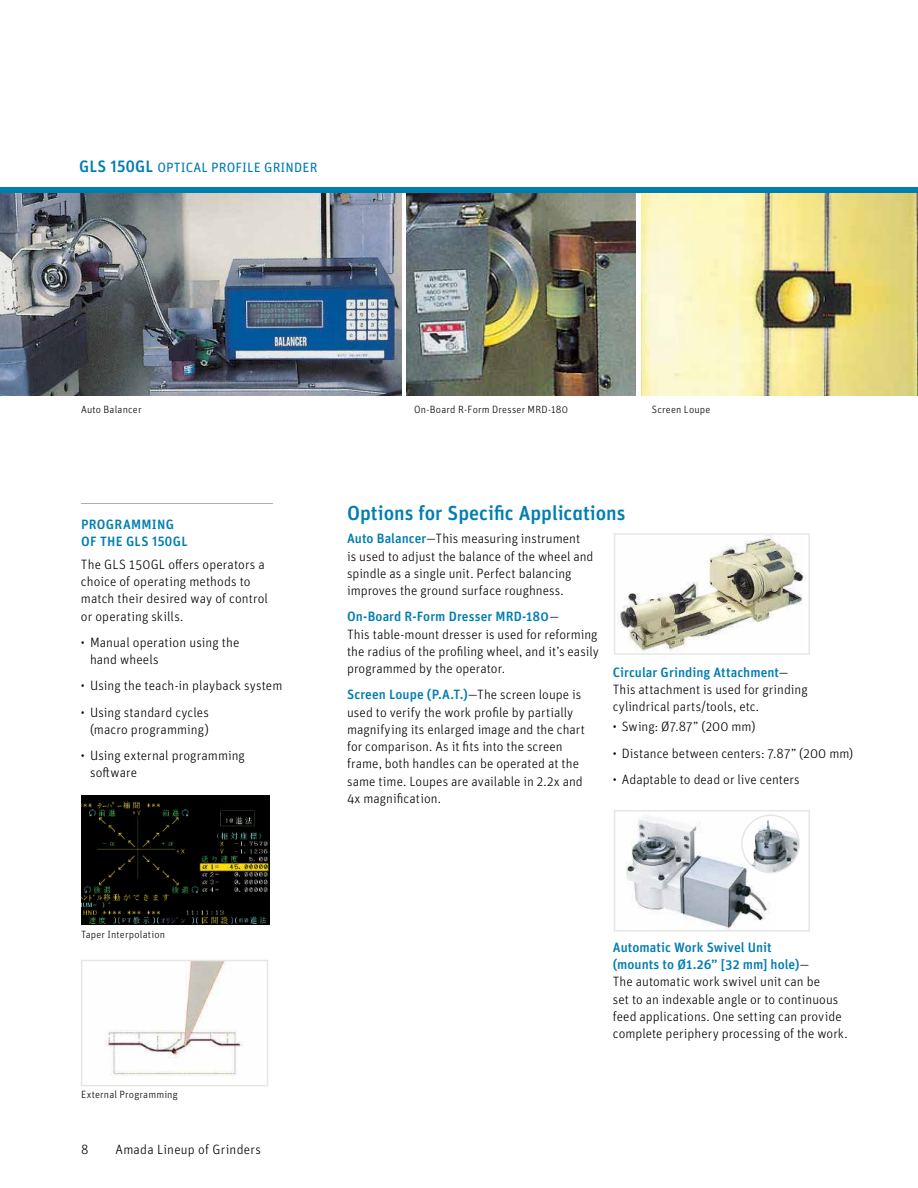
<style>
.page{position:relative;width:918px;height:1188px;background:#fff}
.page>*{position:absolute;margin:0;border:0;box-sizing:border-box;transform-origin:0 0}
.t1{font:500 20.25px "Unit OT";color:#007db1}
.t2{font:300 13.5px/17.2px "Unit OT";letter-spacing:.005em;color:#000}
.t3{font:13.5px "Unit OT";letter-spacing:.01em;color:#007db1}
.t4{font:500 13.5px/16.5px "Unit OT";letter-spacing:.02em;color:#007db1}
.t5{font:300 10.5px "Unit OT";letter-spacing:.02em;color:#000}
.s1{font-weight:500;font-size:16.5px}
.s2{font-weight:500;color:#007db1}
</style>
<div class="page">
<img style="left:82px;top:796px;width:187px;height:129px">
<svg style="left:81px;top:960px;width:187px;height:126px"></svg>
<hr style="left:81px;top:503px;width:192px;height:1px;background:#adafb2">
<img style="left:0;top:193px;width:401px;height:203px">
<img style="left:642px;top:193px;width:276px;height:203px">
<img style="left:406px;top:194px;width:229px;height:202px">
<div style="left:0;top:187px;width:918px;height:6px;background:#007db1"></div>
<svg style="left:614px;top:533px;width:196px;height:122px"></svg>
<svg style="left:614px;top:810px;width:196px;height:121px"></svg>
<p class="t3" style="left:79px;top:159px;width:240px"><span class="s1">GLS 150GL</span> OPTICAL PROFILE GRINDER</p>
<p class="t5" style="left:81px;top:404px;width:62px">Auto Balancer</p>
<p class="t5" style="left:414px;top:404px;width:156px">On-Board R-Form Dresser MRD-180</p>
<p class="t5" style="left:652px;top:404px;width:60px">Screen Loupe</p>
<p class="t4" style="left:81px;top:516px;width:108px">PROGRAMMING<br>OF THE GLS 150GL</p>
<p class="t2" style="left:81px;top:556px;width:188px">The GLS 150GL offers operators a choice of operating methods to match their desired way of control or operating skills.</p>
<p class="t2" style="left:90px;top:634px;width:151px;text-indent:-9px">• Manual operation using the hand wheels</p>
<p class="t2" style="left:81px;top:677px;width:203px">• Using the teach-in playback system</p>
<p class="t2" style="left:81px;top:703px;width:130px;text-align:right">• Using standard cycles (macro programming)</p>
<p class="t2" style="left:90px;top:747px;width:156px;text-indent:-9px">• Using external programming software</p>
<p class="t5" style="left:81px;top:928px;width:86px">Taper Interpolation</p>
<p class="t5" style="left:81px;top:1088px;width:98px">External Programming</p>
<p class="t2" style="left:81px;top:1140px;width:9px">8</p>
<p class="t2" style="left:116px;top:1140px;width:147px">Amada Lineup of Grinders</p>
<h1 class="t1" style="left:347px;top:500px;width:280px">Options for Specific Applications</h1>
<p class="t2" style="left:347px;top:530px;width:248px"><span class="s2">Auto Balancer</span>—This measuring instrument<br>is used to adjust the balance of the wheel and spindle as a single unit. Perfect balancing improves the ground surface roughness.</p>
<p class="t2" style="left:347px;top:608px;width:253px"><span class="s2">On-Board R-Form Dresser MRD-180</span>—<br>This table-mount dresser is used for reforming the radius of the profiling wheel, and it’s easily programmed by the operator.</p>
<p class="t2" style="left:347px;top:686px;width:239px"><span class="s2">Screen Loupe (P.A.T.)</span>—The screen loupe is used to verify the work profile by partially magnifying its enlarged image and the chart for comparison. As it fits into the screen frame, both handles can be operated at the same time. Loupes are available in 2.2x and 4x magnification.</p>
<p class="t2" style="left:613px;top:664px;width:196px"><span class="s2">Circular Grinding Attachment</span>—<br>This attachment is used for grinding cylindrical parts/tools, etc.</p>
<p class="t2" style="left:613px;top:718px;width:144px">• Swing: Ø7.87” (200 mm)</p>
<p class="t2" style="left:613px;top:745px;width:242px">• Distance between centers: 7.87” (200 mm)</p>
<p class="t2" style="left:613px;top:771px;width:188px">• Adaptable to dead or live centers</p>
<p class="t2" style="left:613px;top:939px;width:236px"><span class="s2">Automatic Work Swivel Unit<br>(mounts to Ø1.26” [32 mm] hole)</span>—<br>The automatic work swivel unit can be<br>set to an indexable angle or to continuous feed applications. One setting can provide complete periphery processing of the work.</p>
</div>
